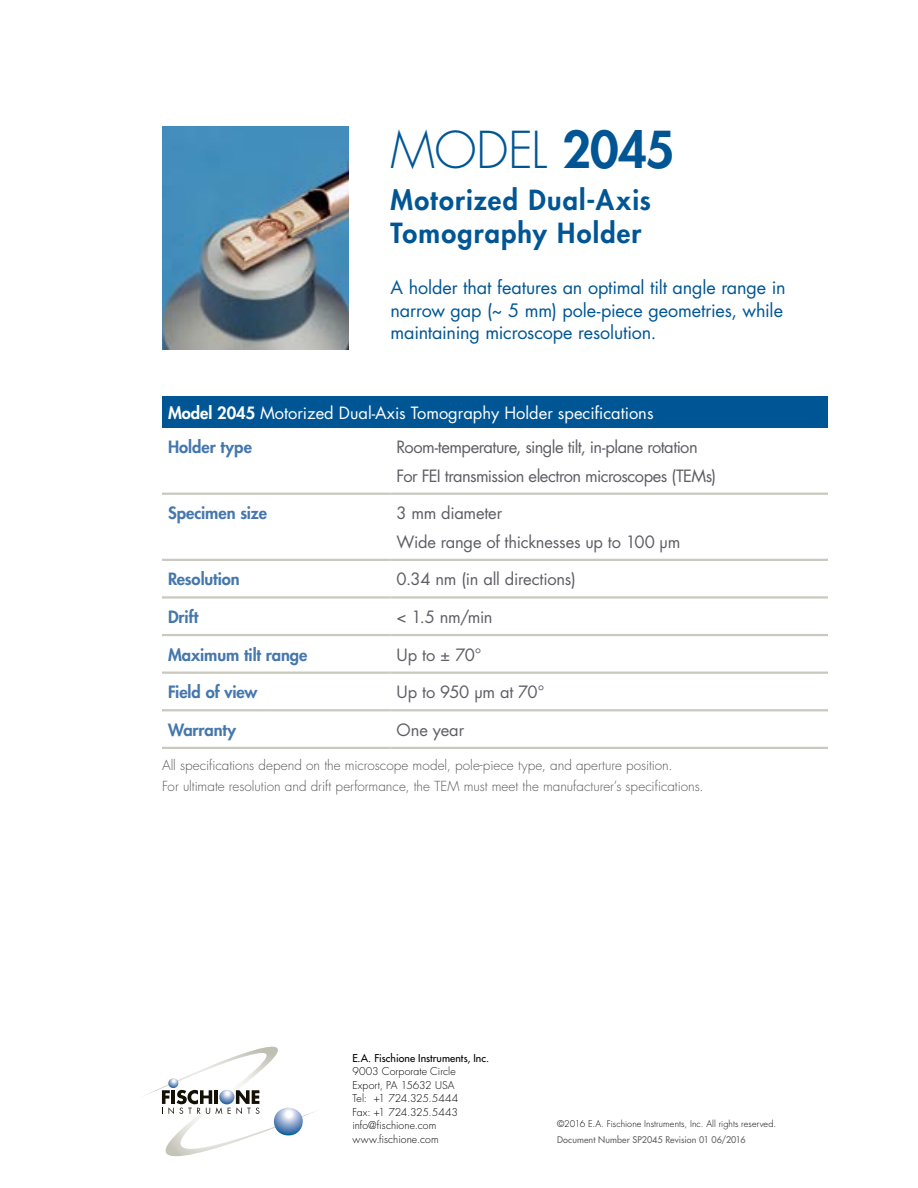
<style>
.page{position:relative;width:918px;height:1188px;background:#fff}
.page>*{position:absolute;margin:0;border:0;box-sizing:border-box;transform-origin:0 0}
.t1{font:300 49.5px "Futura Std";letter-spacing:-.01em;color:#005695}
.t2{font:800 27px/33px "Futura Std";letter-spacing:.045em;color:#005695}
.t3{font:18px/22.5px "Futura Std";letter-spacing:-.005em;color:#005695}
.t4{font:16.5px/28.5px "Futura Std";letter-spacing:-.03em;color:#5f5e65}
.t5{font:16.5px/34.7px "Futura Std";color:#fff}
.t6{font:800 16.5px "Futura Std";letter-spacing:-.005em;color:#4577ad}
.t7{font:16.5px/28.5px "Futura Std";letter-spacing:-.01em;color:#5f5e65}
.t8{font:300 13.5px/21px "Futura Std";color:#58595b}
.t9{font:300 10.5px/13.5px "Futura Std";letter-spacing:.005em;color:#000}
.t10{font:500 10.5px "Futura Std";letter-spacing:.005em;color:#000}
.t11{font:300 9px "Futura Std";letter-spacing:.01em;color:#000}
.t12{font:500 9px "Futura Std";letter-spacing:.01em;color:#636466}
.s1{font-weight:800}
.s2{font-weight:800;color:#4577ad}
</style>
<div class="page">
<div style="left:162px;top:396px;width:666px;height:32px;background:#005695"></div>
<hr style="left:162px;top:493px;width:229px;height:2px;background:#cac9be">
<hr style="left:391px;top:493px;width:437px;height:2px;background:#cac9be">
<hr style="left:162px;top:559px;width:229px;height:2px;background:#cac9be">
<hr style="left:391px;top:559px;width:437px;height:2px;background:#cac9be">
<hr style="left:162px;top:596px;width:229px;height:3px;background:#cac9be">
<hr style="left:391px;top:596px;width:437px;height:3px;background:#cac9be">
<hr style="left:162px;top:634px;width:229px;height:2px;background:#cac9be">
<hr style="left:391px;top:634px;width:437px;height:2px;background:#cac9be">
<hr style="left:162px;top:709px;width:229px;height:2px;background:#cac9be">
<hr style="left:391px;top:709px;width:437px;height:2px;background:#cac9be">
<hr style="left:162px;top:747px;width:229px;height:2px;background:#cac9be">
<hr style="left:391px;top:747px;width:437px;height:2px;background:#cac9be">
<hr style="left:162px;top:672px;width:229px;height:2px;background:#cac9be">
<hr style="left:391px;top:672px;width:437px;height:2px;background:#cac9be">
<svg style="left:144px;top:1047px;width:172px;height:110px"></svg>
<img style="left:162px;top:126px;width:187px;height:224px">
<h1 class="t1" style="left:391px;top:120px;width:285px">MODEL <span class="s1">2045</span></h1>
<h2 class="t2" style="left:391px;top:184px;width:262px">Motorized Dual-Axis<br>Tomography Holder</h2>
<h3 class="t3" style="left:391px;top:276px;width:397px">A holder that features an optimal tilt angle range in narrow gap (~ 5 mm) pole-piece geometries, while maintaining microscope resolution.</h3>
<p class="t5" style="left:168px;top:395px;width:487px"><span class="s1">Model 2045</span> Motorized Dual-Axis Tomography Holder specifications<br><span class="s2">Holder type</span></p>
<p class="t4" style="left:397px;top:433px;width:321px">Room-temperature, single tilt, in-plane rotation<br>For FEI transmission electron microscopes (TEMs)</p>
<p class="t6" style="left:168px;top:503px;width:101px">Specimen size</p>
<p class="t7" style="left:397px;top:499px;width:285px">3 mm diameter<br>Wide range of thicknesses up to 100 μm</p>
<p class="t6" style="left:168px;top:569px;width:73px">Resolution</p>
<p class="t4" style="left:397px;top:565px;width:181px">0.34 nm (in all directions)</p>
<p class="t6" style="left:168px;top:607px;width:32px">Drift</p>
<p class="t4" style="left:397px;top:603px;width:98px">&lt; 1.5 nm/min</p>
<p class="t6" style="left:168px;top:644px;width:141px">Maximum tilt range</p>
<p class="t4" style="left:397px;top:641px;width:86px">Up to ± 70°</p>
<p class="t6" style="left:168px;top:682px;width:91px">Field of view</p>
<p class="t4" style="left:397px;top:678px;width:149px">Up to 950 μm at 70°</p>
<p class="t6" style="left:168px;top:719px;width:70px">Warranty</p>
<p class="t4" style="left:397px;top:716px;width:69px">One year</p>
<p class="t8" style="left:162px;top:755px;width:543px">All specifications depend on the microscope model, pole-piece type, and aperture position.<br>For ultimate resolution and drift performance, the TEM must meet the manufacturer’s specifications.</p>
<p class="t10" style="left:352px;top:1051px;width:138px">E.A. Fischione Instruments, Inc.</p>
<p class="t9" style="left:352px;top:1065px;width:108px">9003 Corporate Circle<br>Export, PA 15632 USA<br>Tel: +1 724.325.5444<br>Fax: +1 724.325.5443 info@fischione.com www.fischione.com</p>
<p class="t11" style="left:557px;top:1118px;width:221px">©2016 E.A. Fischione Instruments, Inc. All rights reserved.</p>
<p class="t12" style="left:557px;top:1134px;width:190px">Document Number SP2045 Revision 01 06/2016</p>
</div>
